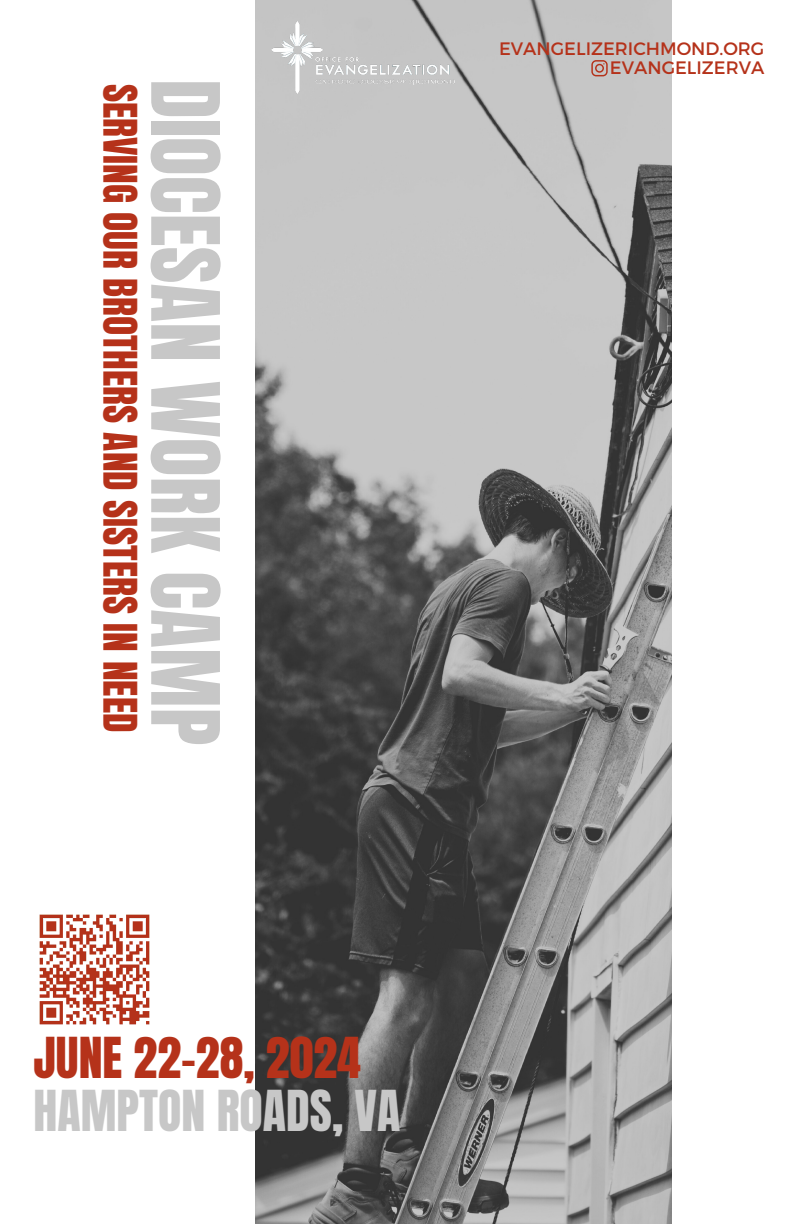
<style>
.page{position:relative;width:792px;height:1224px;background:#fff}
.page>*{position:absolute;margin:0;border:0;box-sizing:border-box;transform-origin:0 0}
.t1{font:80px "Anton";color:#c7c7c7}
.t2{font:48px "Anton";color:#c7c7c7}
.t3{font:48px "Anton";color:#b5321a}
.t4{font:39.4px "Anton";color:#b5321a}
.t5{font:18px "Montserrat";color:#b5321a}
</style>
<div class="page">
<img style="left:256px;top:0;width:415px;height:1224px">
<img style="left:272px;top:22px;width:182px;height:71px">
<img style="left:39px;top:914px;width:111px;height:111px">
<svg style="left:591px;top:60px;width:17px;height:16px"></svg>
<p class="t4" style="left:148px;top:84px;width:650px;rotate:90deg">SERVING OUR BROTHERS AND SISTERS IN NEED</p>
<p class="t1" style="left:242px;top:79px;width:668px;rotate:90deg">DIOCESAN WORK CAMP</p>
<p class="t5" style="left:499px;top:37px;width:267px">EVANGELIZERICHMOND.ORG</p>
<p class="t5" style="left:610px;top:56px;width:156px">EVANGELIZERVA</p>
<p class="t3" style="left:34px;top:1023px;width:329px">JUNE 22-28, 2024</p>
<p class="t2" style="left:34px;top:1076px;width:368px">HAMPTON ROADS, VA</p>
</div>
